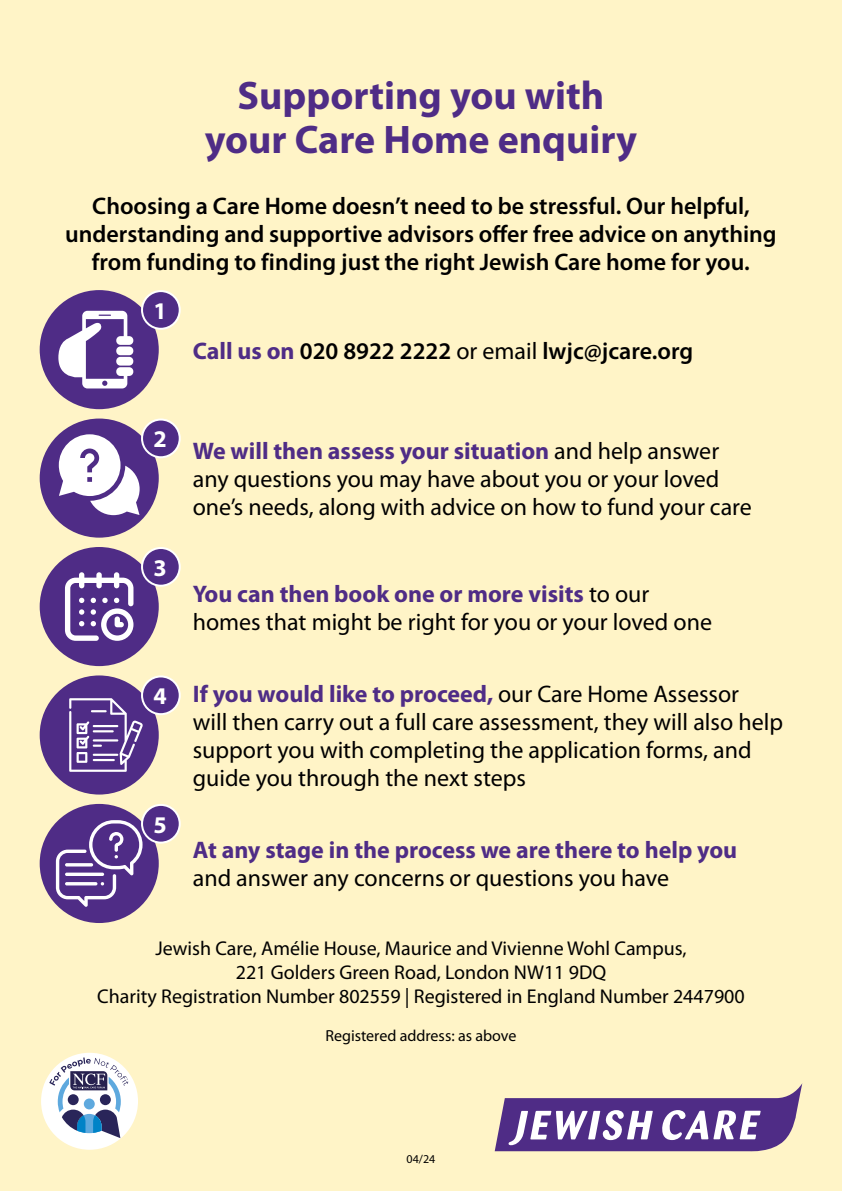
<style>
.page{position:relative;width:842px;height:1191px;background:#fff4c7}
.page>*{position:absolute;margin:0;border:0;box-sizing:border-box;transform-origin:0 0}
.t1{font:700 40px/44px "Myriad Pro";color:#4f2c86;text-align:center}
.t2{font:24px/28px "Myriad Pro";color:#000}
.t3{font:600 24px/28px "Myriad Pro";color:#000;text-align:center}
.t4{font:700 24px "Myriad Pro";color:#4f2c86}
.t5{font:700 24px "Myriad Pro";color:#fff}
.t6{font:20px/24px "Myriad Pro";color:#000;text-align:center}
.t7{font:16px "Myriad Pro";color:#000}
.t8{font:12px "Myriad Pro";color:#000}
.s1{font-weight:700;color:#4f2c86}
.s2{font-weight:400}
</style>
<div class="page">
<div style="left:40px;top:290px;width:119px;height:119px;background:#4f2c86;border-radius:50%"></div>
<svg style="left:58px;top:311px;width:75px;height:77px"></svg>
<div style="left:142px;top:291px;width:38px;height:38px;background:#4f2c86;border-radius:50%"></div>
<div style="left:141px;top:290px;width:40px;height:40px;border:2px solid #fff;border-radius:50%"></div>
<div style="left:40px;top:418px;width:119px;height:119px;background:#4f2c86;border-radius:50%"></div>
<svg style="left:59px;top:434px;width:81px;height:81px"></svg>
<div style="left:142px;top:419px;width:38px;height:38px;background:#4f2c86;border-radius:50%"></div>
<div style="left:141px;top:418px;width:40px;height:40px;border:2px solid #fff;border-radius:50%"></div>
<div style="left:40px;top:547px;width:119px;height:119px;background:#4f2c86;border-radius:50%"></div>
<svg style="left:65px;top:572px;width:68px;height:69px"></svg>
<div style="left:142px;top:548px;width:38px;height:37px;background:#4f2c86;border-radius:50%"></div>
<div style="left:141px;top:547px;width:40px;height:39px;border:2px solid #fff;border-radius:50%"></div>
<div style="left:40px;top:675px;width:119px;height:119px;background:#4f2c86;border-radius:50%"></div>
<svg style="left:69px;top:698px;width:74px;height:74px"></svg>
<hr style="left:93px;top:753px;width:25px;height:3px;background:#fff">
<hr style="left:93px;top:759px;width:22px;height:2px;background:#fff">
<div style="left:142px;top:676px;width:38px;height:38px;background:#4f2c86;border-radius:50%"></div>
<div style="left:141px;top:675px;width:40px;height:40px;border:2px solid #fff;border-radius:50%"></div>
<div style="left:40px;top:804px;width:119px;height:119px;background:#4f2c86;border-radius:50%"></div>
<svg style="left:56px;top:820px;width:87px;height:86px"></svg>
<hr style="left:65px;top:882px;width:32px;height:3px;background:#fff;border-radius:2px">
<hr style="left:65px;top:863px;width:28px;height:3px;background:#fff;border-radius:2px">
<div style="left:142px;top:805px;width:38px;height:37px;background:#4f2c86;border-radius:50%"></div>
<div style="left:141px;top:804px;width:40px;height:39px;border:2px solid #fff;border-radius:50%"></div>
<svg style="left:495px;top:1084px;width:307px;height:67px"></svg>
<div style="left:41px;top:1052px;width:97px;height:97px;background:#fff;border-radius:50%"></div>
<svg style="left:49px;top:1057px;width:79px;height:81px"></svg>
<h1 class="t1" style="left:205px;top:74px;width:434px">Supporting you with your Care Home enquiry</h1>
<p class="t3" style="left:65px;top:192px;width:713px">Choosing a Care Home doesn’t need to be stressful. Our helpful, understanding and supportive advisors offer free advice on anything from funding to finding just the right Jewish Care home for you.</p>
<p class="t5" style="left:153px;top:297px;width:15px">1</p>
<p class="t3" style="left:193px;top:337px;width:502px"><span class="s1">Call us on</span> 020 8922 2222 <span class="s2">or email</span> lwjc@jcare.org</p>
<p class="t5" style="left:153px;top:426px;width:15px">2</p>
<p class="t5" style="left:153px;top:554px;width:15px">3</p>
<p class="t5" style="left:153px;top:683px;width:15px">4</p>
<p class="t5" style="left:153px;top:811px;width:15px">5</p>
<p class="t2" style="left:193px;top:437px;width:561px"><span class="s1">We will then assess your situation</span> and help answer any questions you may have about you or your loved one’s needs, along with advice on how to fund your care</p>
<p class="t2" style="left:193px;top:580px;width:521px"><span class="s1">You can then book one or more visits</span> to our homes that might be right for you or your loved one</p>
<p class="t2" style="left:193px;top:680px;width:592px"><span class="s1">If you would like to proceed,</span> our Care Home Assessor<br>will then carry out a full care assessment, they will also help support you with completing the application forms, and guide you through the next steps</p>
<p class="t4" style="left:193px;top:837px;width:546px">At any stage in the process we are there to help you</p>
<p class="t2" style="left:193px;top:865px;width:478px">and answer any concerns or questions you have</p>
<p class="t6" style="left:97px;top:936px;width:649px">Jewish Care, Amélie House, Maurice and Vivienne Wohl Campus,<br>221 Golders Green Road, London NW11 9DQ<br>Charity Registration Number 802559 | Registered in England Number 2447900</p>
<p class="t7" style="left:325px;top:1027px;width:193px">Registered address: as above</p>
<p class="t8" style="left:407px;top:1152px;width:30px">04/24</p>
</div>
